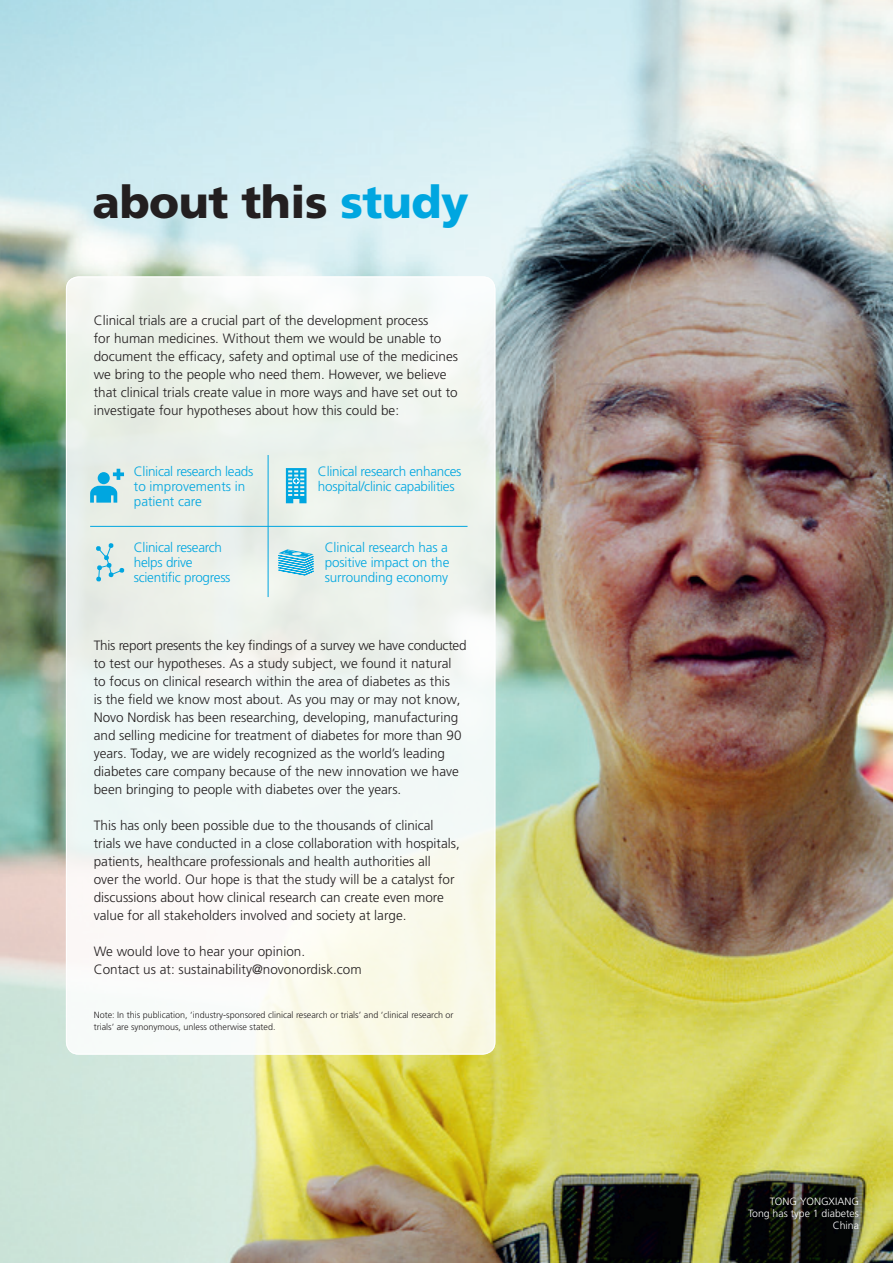
<style>
.page{position:relative;width:893px;height:1263px;background:#fff}
.page>*{position:absolute;margin:0;border:0;box-sizing:border-box;transform-origin:0 0}
.Headline{font:900 45px "Frutiger LT Pro";letter-spacing:-.01em;color:#231f20}
.t1{font:300 13.5px/18px "Frutiger LT Pro";color:#231f20}
.t2{font:300 13.5px/15px "Frutiger LT Pro";letter-spacing:-.02em;color:#00a6e0}
.t3{font:300 10.5px "Frutiger LT Pro";color:#fff}
.t4{font:300 9px/12px "Frutiger LT Pro";color:#231f20}
.s1{color:#00a6e0}
</style>
<div class="page">
<img style="left:0;top:0;width:893px;height:1263px">
<div style="left:66px;top:276px;width:429px;height:778px;background:linear-gradient(to right,#eff3f0,#f4f7f0);border-radius:13px"></div>
<svg style="left:286px;top:468px;width:21px;height:35px"></svg>
<svg style="left:278px;top:549px;width:36px;height:27px"></svg>
<svg style="left:113px;top:469px;width:11px;height:11px"></svg>
<div style="left:98px;top:472px;width:12px;height:12px;background:#00a6e0;border-radius:50%"></div>
<svg style="left:90px;top:486px;width:27px;height:17px"></svg>
<svg style="left:96px;top:543px;width:29px;height:39px"></svg>
<hr style="left:268px;top:455px;width:1px;height:142px;background:#00a6e0">
<hr style="left:90px;top:526px;width:378px;height:1px;background:#00a6e0">
<p class="Headline" style="left:93px;top:175px;width:377px">about this <span class="s1">study</span></p>
<p class="t1" style="left:94px;top:311px;width:366px">Clinical trials are a crucial part of the development process<br>for human medicines. Without them we would be unable to document the efficacy, safety and optimal use of the medicines we bring to the people who need them. However, we believe that clinical trials create value in more ways and have set out to investigate four hypotheses about how this could be:</p>
<p class="t2" style="left:134px;top:464px;width:121px">Clinical research leads to improvements in patient care</p>
<p class="t2" style="left:134px;top:540px;width:98px">Clinical research helps drive scientific progress</p>
<p class="t2" style="left:318px;top:464px;width:145px">Clinical research enhances hospital/clinic capabilities</p>
<p class="t2" style="left:325px;top:540px;width:126px;text-align:justify">Clinical research has a positive impact on the surrounding economy</p>
<p class="t1" style="left:94px;top:636px;width:374px">This report presents the key findings of a survey we have conducted to test our hypotheses. As a study subject, we found it natural to focus on clinical research within the area of diabetes as this<br>is the field we know most about. As you may or may not know, Novo Nordisk has been researching, developing, manufacturing and selling medicine for treatment of diabetes for more than 90 years. Today, we are widely recognized as the world’s leading diabetes care company because of the new innovation we have been bringing to people with diabetes over the years.</p>
<p class="t1" style="left:94px;top:816px;width:368px">This has only been possible due to the thousands of clinical trials we have conducted in a close collaboration with hospitals, patients, healthcare professionals and health authorities all<br>over the world. Our hope is that the study will be a catalyst for discussions about how clinical research can create even more value for all stakeholders involved and society at large.</p>
<p class="t1" style="left:94px;top:942px;width:213px">We would love to hear your opinion.</p>
<p class="t1" style="left:94px;top:960px;width:269px">Contact us at: sustainability@novonordisk.com</p>
<p class="t4" style="left:94px;top:1009px;width:361px">Note: In this publication, ‘industry-sponsored clinical research or trials’ and ‘clinical research or trials’ are synonymous, unless otherwise stated.</p>
<p class="t3" style="left:770px;top:1195px;width:91px">TONG YONGXIANG</p>
<p class="t3" style="left:748px;top:1207px;width:112px">Tong has type 1 diabetes</p>
<p class="t3" style="left:833px;top:1219px;width:28px">China</p>
</div>
